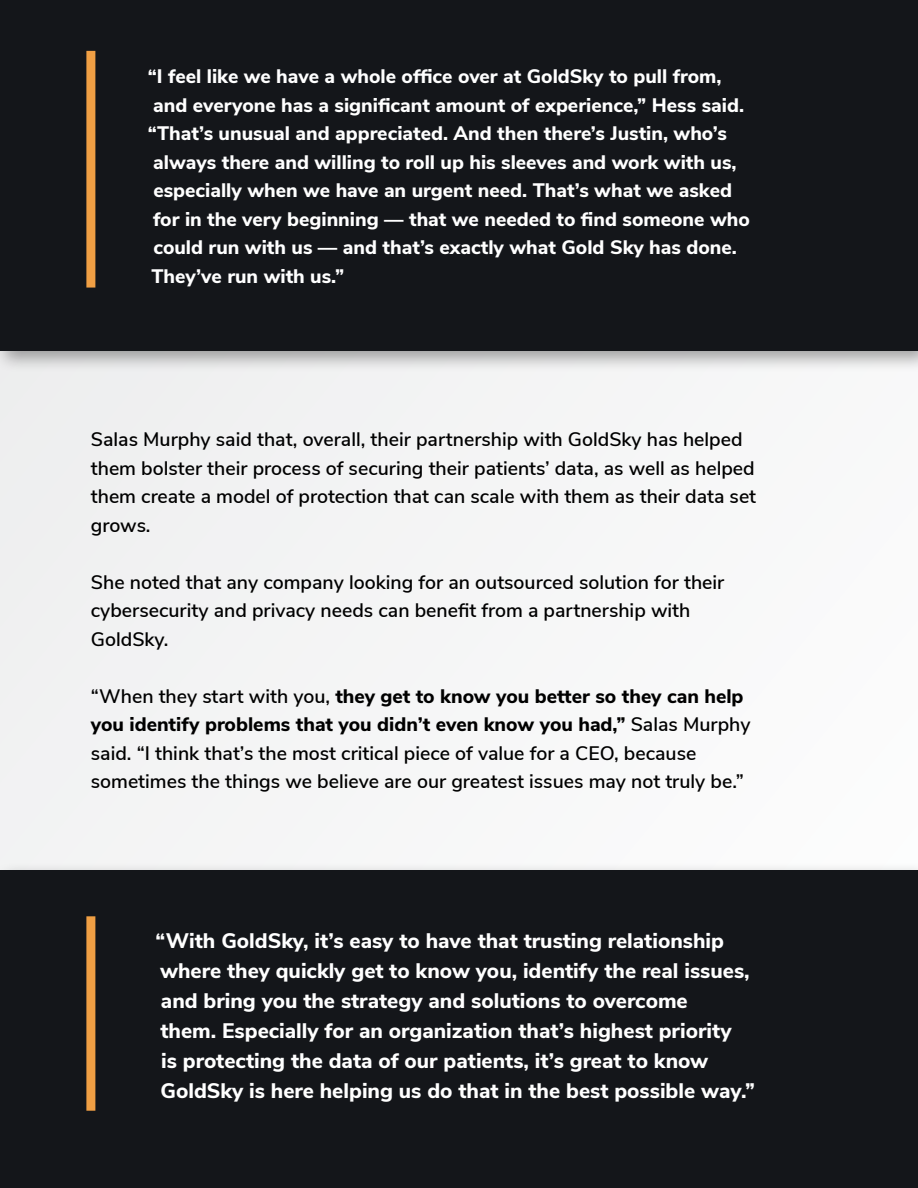
<style>
.page{position:relative;width:918px;height:1188px;background:#f5f5f6}
.page>*{position:absolute;margin:0;border:0;box-sizing:border-box;transform-origin:0 0}
.t1{font:800 21px/30px "Nunito Sans";color:#fff}
.t2{font:600 19.5px/28.5px "Nunito Sans";color:#000}
.t3{font:800 19.5px/28.5px "Nunito Sans";color:#fff}
.s1{font-weight:800}
</style>
<div class="page">
<div style="left:0;top:862px;width:918px;height:326px;background:#f1f2f2"></div>
<div style="left:0;top:870px;width:918px;height:318px;background:#14161a"></div>
<div style="left:86px;top:916px;width:9px;height:195px;background:#f09f44"></div>
<div style="left:0;top:0;width:918px;height:373px;background:#000;opacity:.35"></div>
<div style="left:0;top:0;width:918px;height:351px;background:#14161a"></div>
<div style="left:86px;top:51px;width:9px;height:237px;background:#f09f44"></div>
<p class="t3" style="left:148px;top:61px;width:604px">“I feel like we have a whole office over at GoldSky to pull from, and everyone has a significant amount of experience,” Hess said. “That’s unusual and appreciated. And then there’s Justin, who’s always there and willing to roll up his sleeves and work with us, especially when we have an urgent need. That’s what we asked for in the very beginning — that we needed to find someone who could run with us — and that’s exactly what Gold Sky has done.<br>They’ve run with us.”</p>
<p class="t2" style="left:91px;top:424px;width:667px">Salas Murphy said that, overall, their partnership with GoldSky has helped them bolster their process of securing their patients’ data, as well as helped them create a model of protection that can scale with them as their data set grows.</p>
<p class="t2" style="left:91px;top:567px;width:635px">She noted that any company looking for an outsourced solution for their cybersecurity and privacy needs can benefit from a partnership with<br>GoldSky.</p>
<p class="t2" style="left:91px;top:681px;width:661px">“When they start with you, <span class="s1">they get to know you better so they can help you identify problems that you didn’t even know you had,”</span> Salas Murphy said. “I think that’s the most critical piece of value for a CEO, because sometimes the things we believe are our greatest issues may not truly be.”</p>
<p class="t1" style="left:156px;top:924px;width:601px">“With GoldSky, it’s easy to have that trusting relationship where they quickly get to know you, identify the real issues, and bring you the strategy and solutions to overcome<br>them. Especially for an organization that’s highest priority<br>is protecting the data of our patients, it’s great to know GoldSky is here helping us do that in the best possible way.”</p>
</div>
